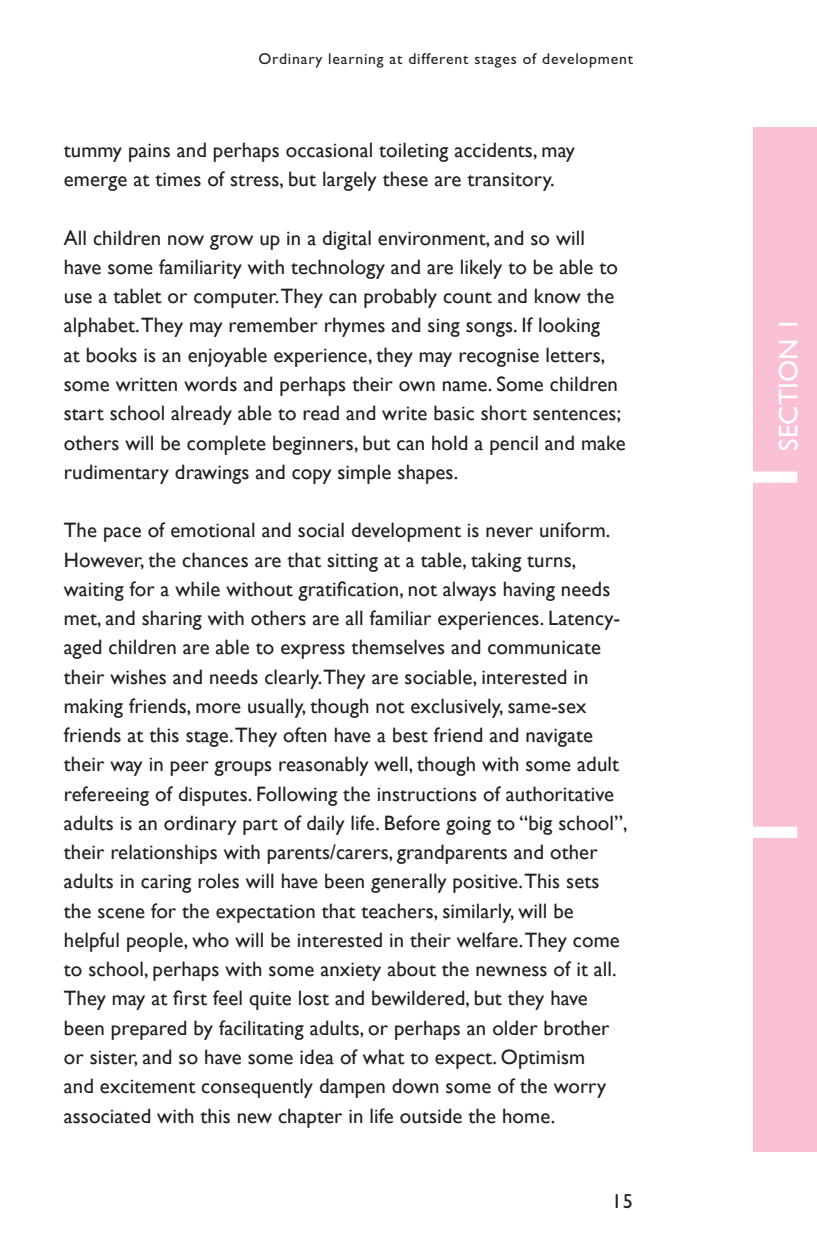
<style>
.page{position:relative;width:817px;height:1257px;background:#fff}
.page>*{position:absolute;margin:0;border:0;box-sizing:border-box;transform-origin:0 0}
.t1{font:27px "M Gill Sans";letter-spacing:.005em;color:#fff}
.Section1_body_text{font:20.7px/29.2px "Gill Sans";letter-spacing:.005em;color:#231f20}
.t2{font:20.25px "M Gill Sans";color:#231f20}
.t3{font:15.75px "M Gill Sans";letter-spacing:.05em;color:#231f20}
</style>
<div class="page">
<div style="left:753px;top:128px;width:63px;height:1024px;background:#f9c0d6"></div>
<div style="left:708px;top:471px;width:89px;height:12px;background:#fff"></div>
<div style="left:708px;top:826px;width:89px;height:12px;background:#fff"></div>
<p class="t3" style="left:258px;top:50px;width:376px">Ordinary learning at different stages of development</p>
<p class="Section1_body_text" style="left:64px;top:135px;width:512px">tummy pains and perhaps occasional toileting accidents, may emerge at times of stress, but largely these are transitory.</p>
<p class="Section1_body_text" style="left:64px;top:223px;width:563px">All children now grow up in a digital environment, and so will have some familiarity with technology and are likely to be able to use a tablet or computer. They can probably count and know the alphabet. They may remember rhymes and sing songs. If looking<br>at books is an enjoyable experience, they may recognise letters, some written words and perhaps their own name. Some children start school already able to read and write basic short sentences; others will be complete beginners, but can hold a pencil and make rudimentary drawings and copy simple shapes.</p>
<p class="Section1_body_text" style="left:64px;top:515px;width:565px">The pace of emotional and social development is never uniform.<br>However, the chances are that sitting at a table, taking turns, waiting for a while without gratification, not always having needs met, and sharing with others are all familiar experiences. Latency&shy;aged children are able to express themselves and communicate their wishes and needs clearly. They are sociable, interested in making friends, more usually, though not exclusively, same-sex friends at this stage. They often have a best friend and navigate their way in peer groups reasonably well, though with some adult refereeing of disputes. Following the instructions of authoritative adults is an ordinary part of daily life. Before going to “big school”, their relationships with parents/carers, grandparents and other adults in caring roles will have been generally positive. This sets the scene for the expectation that teachers, similarly, will be helpful people, who will be interested in their welfare. They come to school, perhaps with some anxiety about the newness of it all.<br>They may at first feel quite lost and bewildered, but they have been prepared by facilitating adults, or perhaps an older brother or sister, and so have some idea of what to expect. Optimism<br>and excitement consequently dampen down some of the worry associated with this new chapter in life outside the home.</p>
<p class="t2" style="left:611px;top:1190px;width:23px">15</p>
<h1 class="t1" style="left:773px;top:451px;width:135px;rotate:-90deg">SECTION 1</h1>
</div>
